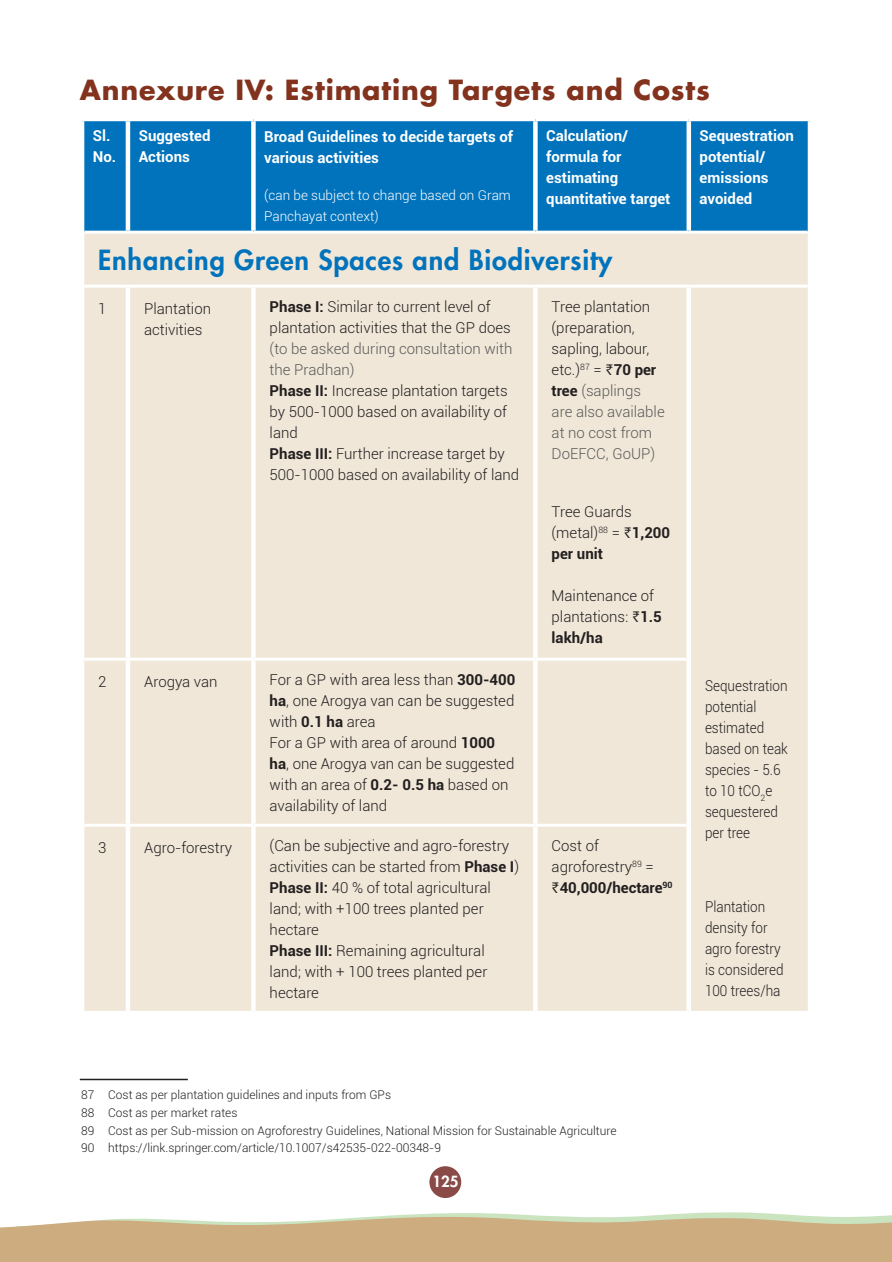
<style>
.page{position:relative;width:892px;height:1262px;background:#fff}
.page>*{position:absolute;margin:0;border:0;box-sizing:border-box;transform-origin:0 0}
.t1{font:700 27px "Futura LT";letter-spacing:.03em;color:#82321d}
.t2{font:800 27px "Futura LT";letter-spacing:.03em;color:#0073bc}
.t3{font:300 15px/21px "Roboto";color:#231f20}
.t4{font:700 15px/21px "Roboto";color:#fff}
.t5{font:300 15px/21px "Roboto";color:#231f20;scale:.9 1}
.t6{font:300 15px/21px "Roboto";color:#595959}
.t7{font:800 15px "Futura LT";color:#fff}
.t8{font:300 13.5px/21px "Roboto";color:#fff}
.t9{font:300 12px/17.7px "Roboto";color:#231f20}
.s1{font-weight:700}
.s2{color:#595959}
.s3{color:#231f20}
.s4{font-family:"Nirmala UI";font-weight:400;color:#231f20}
.s5{font-weight:700;color:#231f20}
.s6{font-family:"Nirmala UI";font-weight:400}
</style>
<div class="page">
<svg style="left:1px;top:1212px;width:891px;height:50px;background:#d2b993"></svg>
<div style="left:429px;top:1166px;width:32px;height:32px;background:#8a4a48;border-radius:50%"></div>
<div style="left:84px;top:121px;width:724px;height:110px;background:#0073bc"></div>
<div style="left:84px;top:234px;width:724px;height:777px;background:#f0e7d8"></div>
<hr style="left:126px;top:288px;width:4px;height:370px;background:#fff">
<div style="left:251px;top:288px;width:5px;height:370px;background:#fff"></div>
<div style="left:533px;top:288px;width:5px;height:370px;background:#fff"></div>
<div style="left:686px;top:288px;width:5px;height:371px;background:#fff"></div>
<hr style="left:126px;top:661px;width:4px;height:163px;background:#fff">
<div style="left:251px;top:661px;width:5px;height:163px;background:#fff"></div>
<div style="left:533px;top:661px;width:5px;height:163px;background:#fff"></div>
<div style="left:686px;top:659px;width:5px;height:166px;background:#fff"></div>
<hr style="left:126px;top:827px;width:4px;height:184px;background:#fff">
<div style="left:251px;top:827px;width:5px;height:184px;background:#fff"></div>
<div style="left:533px;top:827px;width:5px;height:184px;background:#fff"></div>
<div style="left:686px;top:825px;width:5px;height:186px;background:#fff"></div>
<hr style="left:84px;top:285px;width:44px;height:3px;background:#fff">
<hr style="left:128px;top:285px;width:125px;height:3px;background:#fff">
<hr style="left:253px;top:285px;width:282px;height:3px;background:#fff">
<hr style="left:535px;top:285px;width:154px;height:3px;background:#fff">
<hr style="left:689px;top:285px;width:119px;height:3px;background:#fff">
<hr style="left:84px;top:658px;width:44px;height:3px;background:#fff">
<hr style="left:128px;top:658px;width:125px;height:3px;background:#fff">
<hr style="left:253px;top:658px;width:282px;height:3px;background:#fff">
<hr style="left:535px;top:658px;width:151px;height:3px;background:#fff">
<hr style="left:84px;top:824px;width:44px;height:3px;background:#fff">
<hr style="left:128px;top:824px;width:125px;height:3px;background:#fff">
<hr style="left:253px;top:824px;width:282px;height:3px;background:#fff">
<hr style="left:535px;top:824px;width:151px;height:3px;background:#fff">
<hr style="left:126px;top:121px;width:4px;height:110px;background:#fff">
<div style="left:251px;top:121px;width:5px;height:110px;background:#fff"></div>
<div style="left:533px;top:121px;width:5px;height:110px;background:#fff"></div>
<div style="left:686px;top:121px;width:5px;height:110px;background:#fff"></div>
<hr style="left:80px;top:1079px;width:108px;height:1px;background:#231f20">
<svg style="left:0;top:1227px;width:1px;height:35px"></svg>
<h1 class="t1" style="left:80px;top:72px;width:632px">Annexure IV: Estimating Targets and Costs</h1>
<p class="t4" style="left:93px;top:125px;width:25px">Sl.<br>No.</p>
<p class="t4" style="left:139px;top:125px;width:73px">Suggested<br>Actions</p>
<p class="t4" style="left:264px;top:126px;width:250px">Broad Guidelines to decide targets of various activities</p>
<p class="t8" style="left:264px;top:185px;width:248px">(can be subject to change based on Gram<br>Panchayat context)</p>
<p class="t4" style="left:546px;top:125px;width:126px">Calculation/ formula for estimating quantitative target</p>
<p class="t4" style="left:699px;top:125px;width:96px">Sequestration potential/ emissions avoided</p>
<h1 class="t2" style="left:98px;top:242px;width:515px">Enhancing Green Spaces and Biodiversity</h1>
<p class="t3" style="left:98px;top:297px;width:10px">1</p>
<p class="t3" style="left:144px;top:297px;width:68px">Plantation activities</p>
<p class="t3" style="left:270px;top:295px;width:243px"><span class="s1">Phase I:</span> Similar to current level of plantation activities that the GP does</p>
<p class="t3" style="left:270px;top:337px;width:251px"><span class="s2">(to be asked during consultation with the Pradhan)<br></span><span class="s1">Phase II:</span> Increase plantation targets by 500-1000 based on availability of land<br><span class="s1">Phase III:</span> Further increase target by<br>500-1000 based on availability of land</p>
<p class="t6" style="left:552px;top:295px;width:115px"><span class="s3">Tree plantation (preparation, sapling, labour, etc.)</span><sup>87</sup> <span class="s3">=</span> <span class="s4">₹</span><span class="s5">70 per tree</span> (saplings are also available at no cost from<br>DoEFCC, GoUP)</p>
<p class="t3" style="left:552px;top:501px;width:120px">Tree Guards (metal)<sup>88</sup> = <span class="s6">₹</span><span class="s1">1,200 per unit</span></p>
<p class="t3" style="left:552px;top:585px;width:112px">Maintenance of plantations: <span class="s6">₹</span><span class="s1">1.5 lakh/ha</span></p>
<p class="t3" style="left:98px;top:670px;width:10px">2</p>
<p class="t3" style="left:144px;top:670px;width:75px">Arogya van</p>
<p class="t3" style="left:270px;top:669px;width:247px">For a GP with area less than <span class="s1">300-400 ha</span>, one Arogya van can be suggested with <span class="s1">0.1 ha</span> area<br>For a GP with area of around <span class="s1">1000 ha</span>, one Arogya van can be suggested with an area of <span class="s1">0.2- 0.5 ha</span> based on availability of land</p>
<p class="t3" style="left:98px;top:836px;width:10px">3</p>
<p class="t3" style="left:144px;top:836px;width:90px">Agro-forestry</p>
<p class="t3" style="left:270px;top:835px;width:251px">(Can be subjective and agro-forestry activities can be started from <span class="s1">Phase I</span>)<br><span class="s1">Phase II:</span> 40 % of total agricultural land; with +100 trees planted per hectare<br><span class="s1">Phase III:</span> Remaining agricultural land; with + 100 trees planted per hectare</p>
<p class="t3" style="left:552px;top:835px;width:122px">Cost of agroforestry<sup>89</sup> = <span class="s6">₹</span><span class="s1">40,000/hectare</span><sup>90</sup></p>
<p class="t5" style="left:705px;top:674px;width:94px">Sequestration potential estimated based on teak species - 5.6 to 10 tCO<sub>2</sub>e sequestered per tree</p>
<p class="t5" style="left:705px;top:896px;width:89px">Plantation density for agro forestry is considered<br>100 trees/ha</p>
<p class="t9" style="left:81px;top:1086px;width:537px">87 Cost as per plantation guidelines and inputs from GPs<br>88 Cost as per market rates<br>89 Cost as per Sub-mission on Agroforestry Guidelines, National Mission for Sustainable Agriculture 90 https://link.springer.com/article/10.1007/s42535-022-00348-9</p>
<p class="t7" style="left:432px;top:1171px;width:28px">125</p>
</div>
